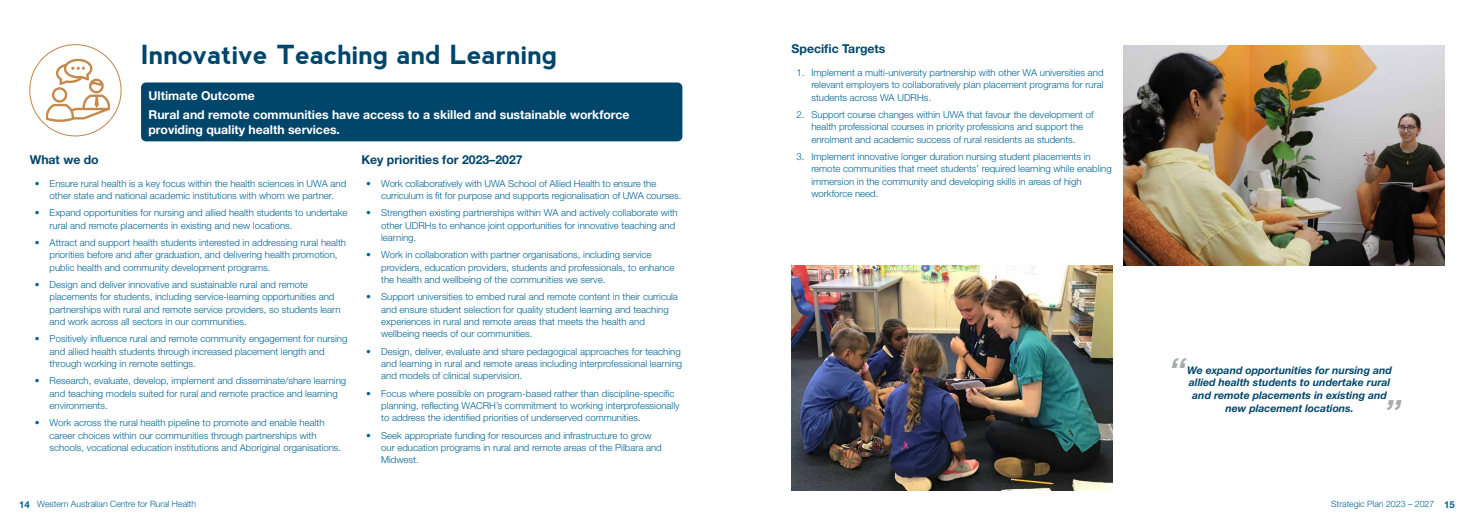
<style>
.page{position:relative;width:1474px;height:521px;background:#fff}
.page>*{position:absolute;margin:0;border:0;box-sizing:border-box;transform-origin:0 0}
.t1{font:italic 700 33.25px "Arial";color:#a8a9ad}
.t2{font:700 26.25px "CUCRH Headline";color:#00466b}
.t3{font:700 12.25px/19.7px "Helvetica Neue LT Std";color:#fff}
.t4{font:700 12.25px "Helvetica Neue LT Std";color:#00466b}
.t5{font:italic 700 10.5px/12.6px "Helvetica Neue LT Std";color:#00466b;text-align:center}
.t6{font:300 9.62px/12.2px "Helvetica Neue LT Std";color:#006494}
.t7{font:300 8.75px "Helvetica Neue LT Std";color:#006494}
.s1{font-weight:700;font-size:9.62px}
</style>
<div class="page">
<div style="left:141px;top:82px;width:541px;height:59px;background:#00466b;border-radius:5px"></div>
<svg style="left:46px;top:59px;width:64px;height:63px"></svg>
<img style="left:791px;top:266px;width:321px;height:224px">
<img style="left:1123px;top:45px;width:321px;height:221px">
<h2 class="t2" style="left:141px;top:40px;width:417px">Innovative Teaching and Learning</h2>
<p class="t3" style="left:148px;top:85px;width:482px">Ultimate Outcome<br>Rural and remote communities have access to a skilled and sustainable workforce</p>
<p class="t3" style="left:148px;top:119px;width:193px">providing quality health services.</p>
<p class="t4" style="left:30px;top:152px;width:70px">What we do</p>
<p class="t6" style="left:35px;top:177px;width:313px;text-align:center">• Ensure rural health is a key focus within the health sciences in UWA and other state and national academic institutions with whom we partner.</p>
<p class="t6" style="left:50px;top:207px;width:299px;text-indent:-15px">• Expand opportunities for nursing and allied health students to undertake rural and remote placements in existing and new locations.</p>
<p class="t6" style="left:50px;top:236px;width:298px;text-indent:-15px">• Attract and support health students interested in addressing rural health priorities before and after graduation, and delivering health promotion, public health and community development programs.</p>
<p class="t6" style="left:50px;top:278px;width:292px;text-indent:-15px">• Design and deliver innovative and sustainable rural and remote placements for students, including service-learning opportunities and partnerships with rural and remote service providers, so students learn and work across all sectors in our communities.</p>
<p class="t6" style="left:50px;top:333px;width:299px;text-indent:-15px">• Positively influence rural and remote community engagement for nursing and allied health students through increased placement length and through working in remote settings.</p>
<p class="t6" style="left:50px;top:375px;width:298px;text-indent:-15px">• Research, evaluate, develop, implement and disseminate/share learning and teaching models suited for rural and remote practice and learning environments.</p>
<p class="t6" style="left:50px;top:417px;width:293px;text-indent:-15px">• Work across the rural health pipeline to promote and enable health career choices within our communities through partnerships with schools, vocational education institutions and Aboriginal organisations.</p>
<p class="t4" style="left:361px;top:152px;width:163px">Key priorities for 2023–2027</p>
<p class="t6" style="left:381px;top:177px;width:302px;text-indent:-15px">• Work collaboratively with UWA School of Allied Health to ensure the curriculum is fit for purpose and supports regionalisation of UWA courses.</p>
<p class="t6" style="left:381px;top:207px;width:298px;text-indent:-15px">• Strengthen existing partnerships within WA and actively collaborate with other UDRHs to enhance joint opportunities for innovative teaching and learning.</p>
<p class="t6" style="left:381px;top:249px;width:295px;text-indent:-15px">• Work in collaboration with partner organisations, including service providers, education providers, students and professionals, to enhance the health and wellbeing of the communities we serve.</p>
<p class="t6" style="left:381px;top:291px;width:298px;text-indent:-15px">• Support universities to embed rural and remote content in their curricula and ensure student selection for quality student learning and teaching experiences in rural and remote areas that meets the health and wellbeing needs of our communities.</p>
<p class="t6" style="left:381px;top:345px;width:302px;text-indent:-15px">• Design, deliver, evaluate and share pedagogical approaches for teaching and learning in rural and remote areas including interprofessional learning and models of clinical supervision.</p>
<p class="t6" style="left:381px;top:387px;width:300px;text-indent:-15px">• Focus where possible on program-based rather than discipline-specific planning, reflecting WACRH’s commitment to working interprofessionally to address the identified priorities of underserved communities.</p>
<p class="t6" style="left:381px;top:429px;width:282px;text-indent:-15px">• Seek appropriate funding for resources and infrastructure to grow our education programs in rural and remote areas of the Pilbara and<br>Midwest.</p>
<p class="t4" style="left:791px;top:41px;width:95px">Specific Targets</p>
<p class="t6" style="left:811px;top:66px;width:294px;text-align:justify;text-indent:-15px">1. Implement a multi-university partnership with other WA universities and relevant employers to collaboratively plan placement programs for rural students across WA UDRHs.</p>
<p class="t6" style="left:796px;top:108px;width:298px;text-align:center">2. Support course changes within UWA that favour the development of health professional courses in priority professions and support the enrolment and academic success of rural residents as students.</p>
<p class="t6" style="left:811px;top:150px;width:302px;text-indent:-15px">3. Implement innovative longer duration nursing student placements in remote communities that meet students’ required learning while enabling immersion in the community and developing skills in areas of high workforce need.</p>
<h1 class="t1" style="left:1167px;top:348px;width:18px">“</h1>
<p class="t5" style="left:1187px;top:363px;width:206px">We expand opportunities for nursing and allied health students to undertake rural and remote placements in existing and new placement locations.</p>
<h1 class="t1" style="left:1382px;top:390px;width:18px">”</h1>
<p class="t7" style="left:19px;top:499px;width:178px"><span class="s1">14</span> Western Australian Centre for Rural Health</p>
<p class="t7" style="left:1331px;top:499px;width:125px">Strategic Plan 2023 – 2027 <span class="s1">15</span></p>
</div>
